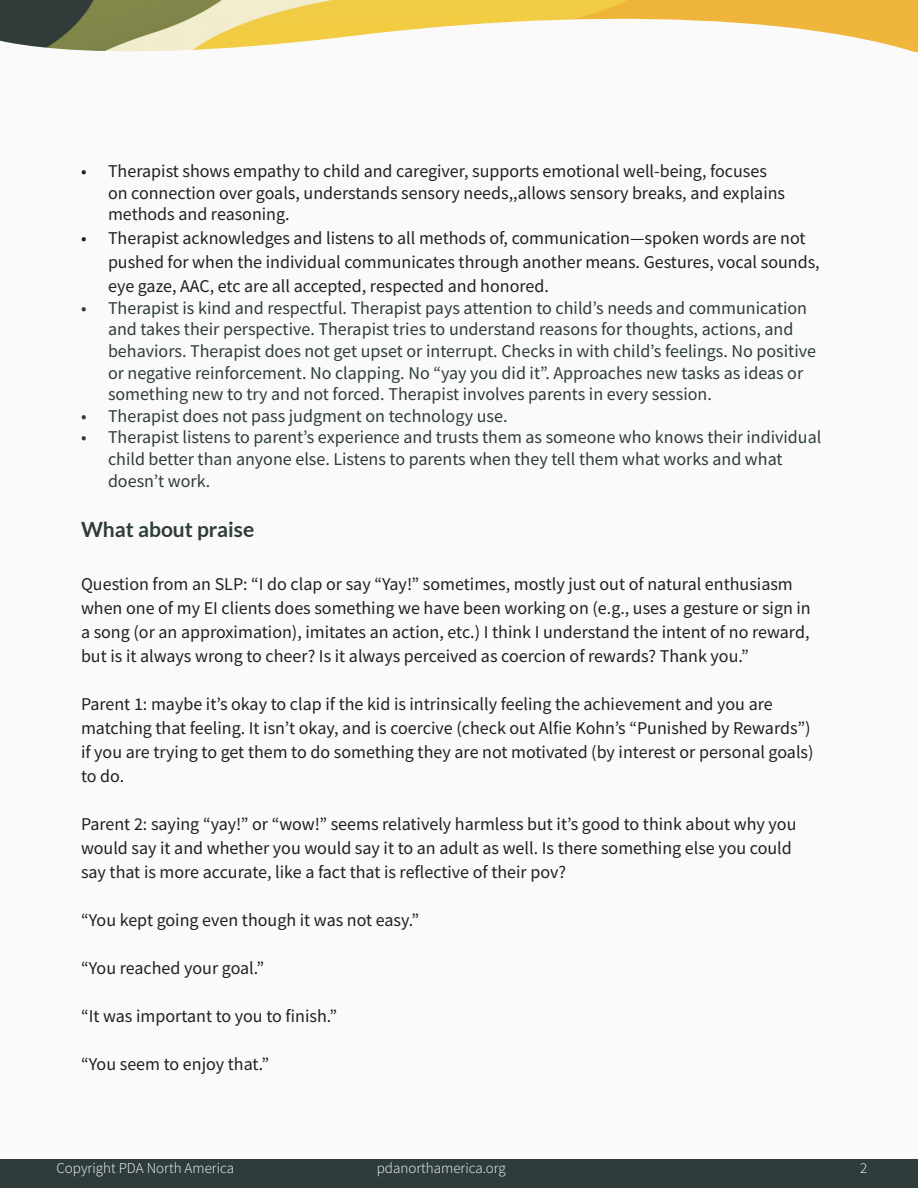
<style>
.page{position:relative;width:918px;height:1188px;background:#fff}
.page>*{position:absolute;margin:0;border:0;box-sizing:border-box;transform-origin:0 0}
.t1{font:700 21px "Lato";color:#2e3c3b}
.t2{font:18px/24px "Source Sans Pro";color:#231f20}
.t3{font:18px/21.6px "Source Sans Pro";color:#2e3c3b}
.t4{font:300 15px "Source Sans Pro";color:#fafafa}
</style>
<div class="page">
<svg style="left:0;top:1px;width:918px;height:51px"></svg>
<div style="left:0;top:1159px;width:918px;height:29px;background:#2e3c3b"></div>
<p class="t2" style="left:108px;top:160px;width:679px;line-height:21.6px;text-indent:-27px">• Therapist shows empathy to child and caregiver, supports emotional well-being, focuses on connection over goals, understands sensory needs,,allows sensory breaks, and explains methods and reasoning.</p>
<p class="t2" style="left:108px;top:226px;width:713px;text-indent:-27px">• Therapist acknowledges and listens to all methods of, communication—spoken words are not pushed for when the individual communicates through another means. Gestures, vocal sounds, eye gaze, AAC, etc are all accepted, respected and honored.</p>
<p class="t3" style="left:108px;top:297px;width:710px;text-indent:-27px">• Therapist is kind and respectful. Therapist pays attention to child’s needs and communication and takes their perspective. Therapist tries to understand reasons for thoughts, actions, and behaviors. Therapist does not get upset or interrupt. Checks in with child’s feelings. No positive or negative reinforcement. No clapping. No “yay you did it”. Approaches new tasks as ideas or something new to try and not forced. Therapist involves parents in every session.</p>
<p class="t3" style="left:81px;top:405px;width:428px">• Therapist does not pass judgment on technology use.</p>
<p class="t3" style="left:108px;top:427px;width:715px;text-indent:-27px">• Therapist listens to parent’s experience and trusts them as someone who knows their individual child better than anyone else. Listens to parents when they tell them what works and what doesn’t work.</p>
<p class="t1" style="left:81px;top:518px;width:175px">What about praise</p>
<p class="t2" style="left:81px;top:571px;width:731px">Question from an SLP: “I do clap or say “Yay!” sometimes, mostly just out of natural enthusiasm when one of my EI clients does something we have been working on (e.g., uses a gesture or sign in a song (or an approximation), imitates an action, etc.) I think I understand the intent of no reward, but is it always wrong to cheer? Is it always perceived as coercion of rewards? Thank you.”</p>
<p class="t2" style="left:81px;top:691px;width:734px">Parent 1: maybe it’s okay to clap if the kid is intrinsically feeling the achievement and you are matching that feeling. It isn’t okay, and is coercive (check out Alfie Kohn’s “Punished by Rewards”) if you are trying to get them to do something they are not motivated (by interest or personal goals) to do.</p>
<p class="t2" style="left:81px;top:811px;width:717px">Parent 2: saying “yay!” or “wow!” seems relatively harmless but it’s good to think about why you would say it and whether you would say it to an adult as well. Is there something else you could say that is more accurate, like a fact that is reflective of their pov?</p>
<p class="t2" style="left:81px;top:907px;width:340px">“You kept going even though it was not easy.”</p>
<p class="t2" style="left:81px;top:955px;width:185px">“You reached your goal.”</p>
<p class="t2" style="left:81px;top:1003px;width:258px">“It was important to you to finish.”</p>
<p class="t2" style="left:81px;top:1051px;width:190px">“You seem to enjoy that.”</p>
<p class="t4" style="left:56px;top:1159px;width:179px">Copyright PDA North America</p>
<p class="t4" style="left:377px;top:1159px;width:131px">pdanorthamerica.org</p>
<p class="t4" style="left:860px;top:1159px;width:9px">2</p>
</div>
